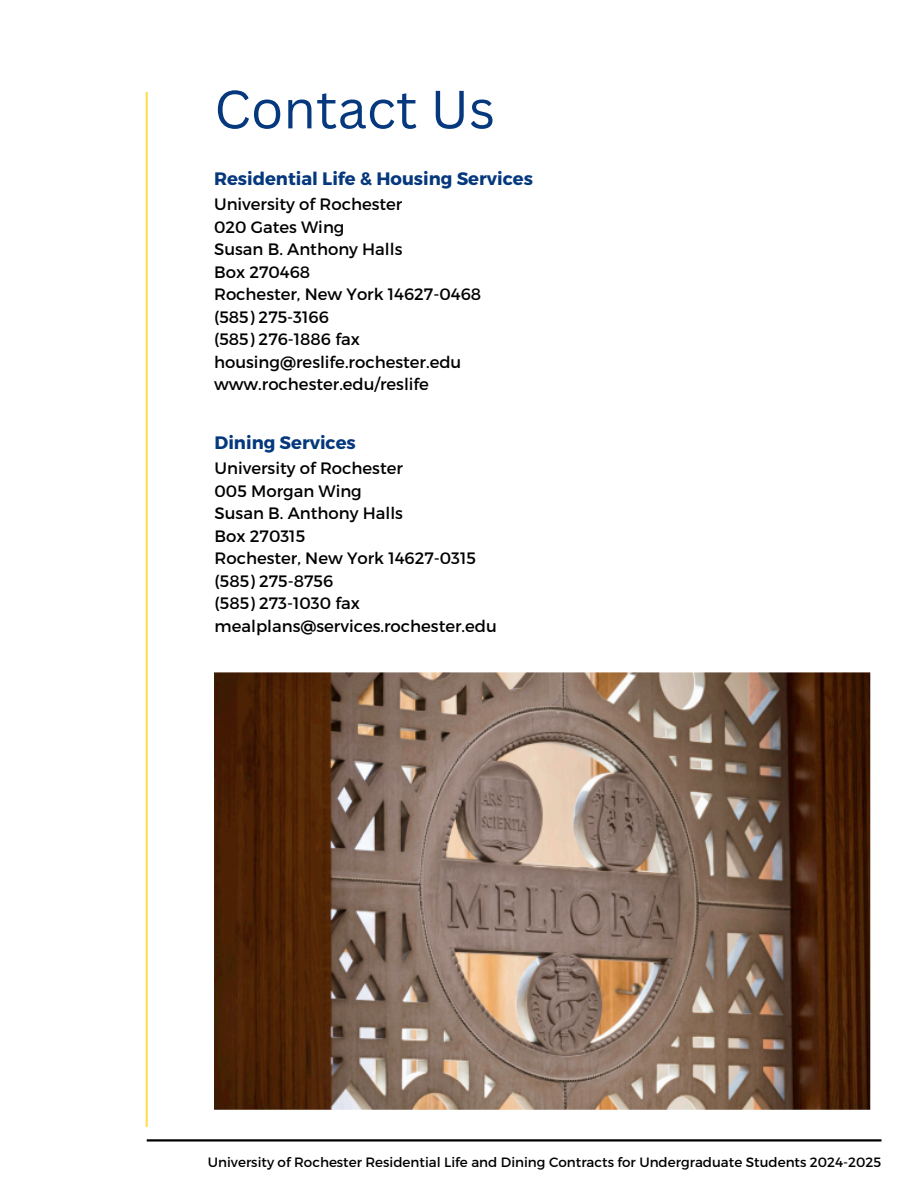
<style>
.page{position:relative;width:918px;height:1188px;background:#fff}
.page>*{position:absolute;margin:0;border:0;box-sizing:border-box;transform-origin:0 0}
.t1{font:52.5px "Canva Sans";color:#05387d}
.t2{font:700 18px "Montserrat";color:#05387d}
.t3{font:16.5px/22.5px "Montserrat";color:#000}
.t4{font:13.5px "Montserrat";color:#000}
</style>
<div class="page">
<hr style="left:147px;top:1139px;width:735px;height:3px;background:#000">
<img style="left:214px;top:672px;width:657px;height:438px">
<hr style="left:146px;top:92px;width:2px;height:1035px;background:#ffde59">
<h1 class="t1" style="left:214px;top:72px;width:283px">Contact Us</h1>
<p class="t2" style="left:214px;top:167px;width:320px">Residential Life &amp; Housing Services</p>
<p class="t3" style="left:214px;top:192px;width:269px">University of Rochester<br>020 Gates Wing<br>Susan B. Anthony Halls<br>Box 270468<br>Rochester, New York 14627-0468 (585) 275-3166<br>(585) 276-1886 fax housing@reslife.rochester.edu www.rochester.edu/reslife</p>
<p class="t2" style="left:215px;top:431px;width:143px">Dining Services</p>
<p class="t3" style="left:215px;top:456px;width:284px">University of Rochester<br>005 Morgan Wing<br>Susan B. Anthony Halls<br>Box 270315<br>Rochester, New York 14627-0315 (585) 275-8756<br>(585) 273-1030 fax mealplans@services.rochester.edu</p>
<p class="t4" style="left:208px;top:1153px;width:675px">University of Rochester Residential Life and Dining Contracts for Undergraduate Students 2024-2025</p>
</div>
